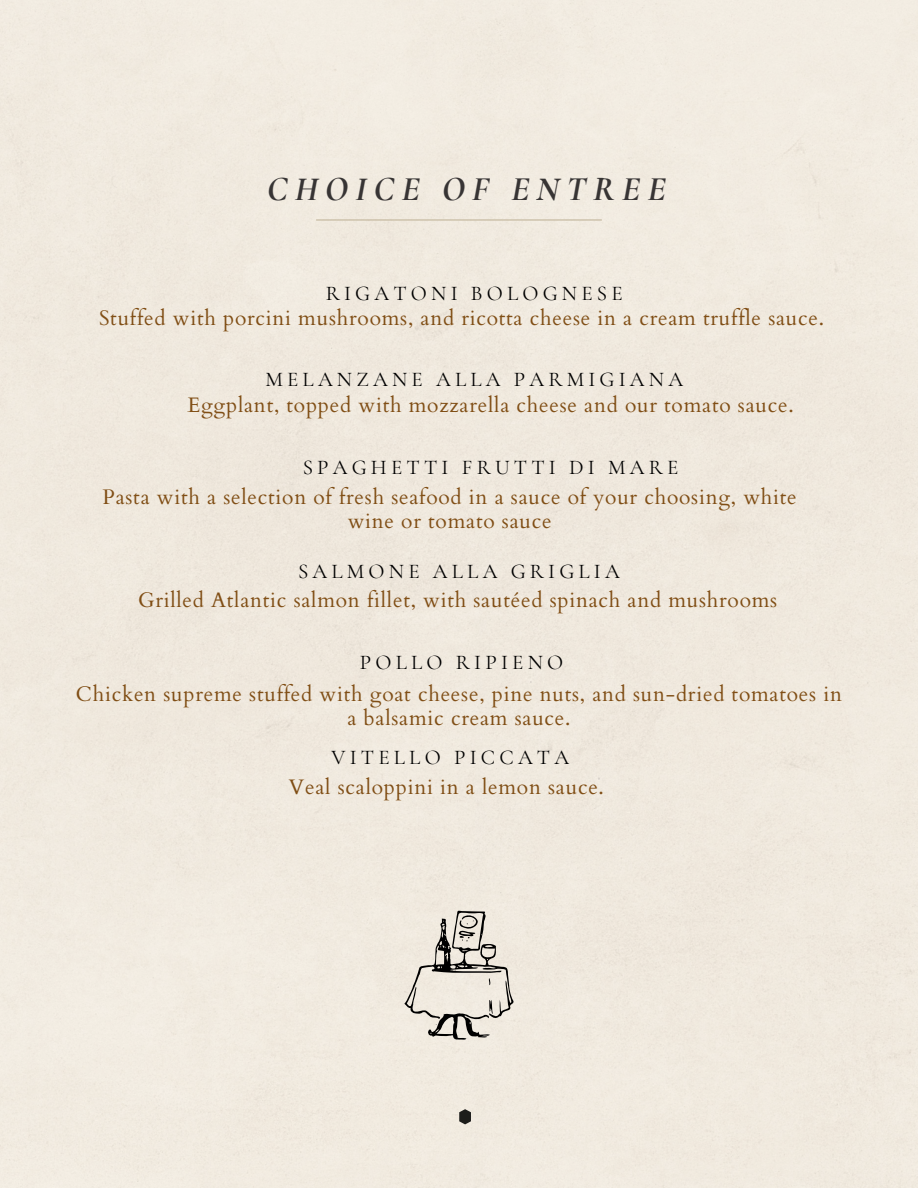
<style>
.page{position:relative;width:918px;height:1188px;background:#fff}
.page>*{position:absolute;margin:0;border:0;box-sizing:border-box;transform-origin:0 0}
.t1{font:italic 700 34.95px "Cormorant Garamond";letter-spacing:.2em;color:#373434}
.t2{font:21px/23.7px "Cardo";letter-spacing:.035em;color:#804e15;text-align:center}
.t3{font:21px "Cormorant Garamond";letter-spacing:.2em;color:#000}
</style>
<div class="page">
<hr style="left:316px;top:219px;width:286px;height:2px;background:#c2b59b">
<svg style="left:404px;top:909px;width:111px;height:131px;background:#cfc9c0"></svg>
<svg style="left:459px;top:1109px;width:12px;height:15px"></svg>
<p class="t1" style="left:267px;top:168px;width:400px">CHOICE OF ENTREE</p>
<p class="t3" style="left:326px;top:281px;width:298px">RIGATONI BOLOGNESE</p>
<p class="t2" style="left:99px;top:306px;width:727px">Stuffed with porcini mushrooms, and ricotta cheese in a cream truffle sauce.</p>
<p class="t3" style="left:265px;top:367px;width:419px">MELANZANE ALLA PARMIGIANA</p>
<p class="t2" style="left:187px;top:393px;width:608px">Eggplant, topped with mozzarella cheese and our tomato sauce.</p>
<p class="t3" style="left:303px;top:455px;width:377px">SPAGHETTI FRUTTI DI MARE</p>
<p class="t2" style="left:103px;top:486px;width:696px">Pasta with a selection of fresh seafood in a sauce of your choosing, white wine or tomato sauce</p>
<p class="t3" style="left:298px;top:558px;width:323px">SALMONE ALLA GRIGLIA</p>
<p class="t2" style="left:138px;top:588px;width:641px">Grilled Atlantic salmon fillet, with sautéed spinach and mushrooms</p>
<p class="t3" style="left:360px;top:650px;width:205px">POLLO RIPIENO</p>
<p class="t2" style="left:76px;top:683px;width:768px">Chicken supreme stuffed with goat cheese, pine nuts, and sun-dried tomatoes in a balsamic cream sauce.</p>
<p class="t3" style="left:332px;top:745px;width:239px">VITELLO PICCATA</p>
<p class="t2" style="left:289px;top:776px;width:316px">Veal scaloppini in a lemon sauce.</p>
</div>
